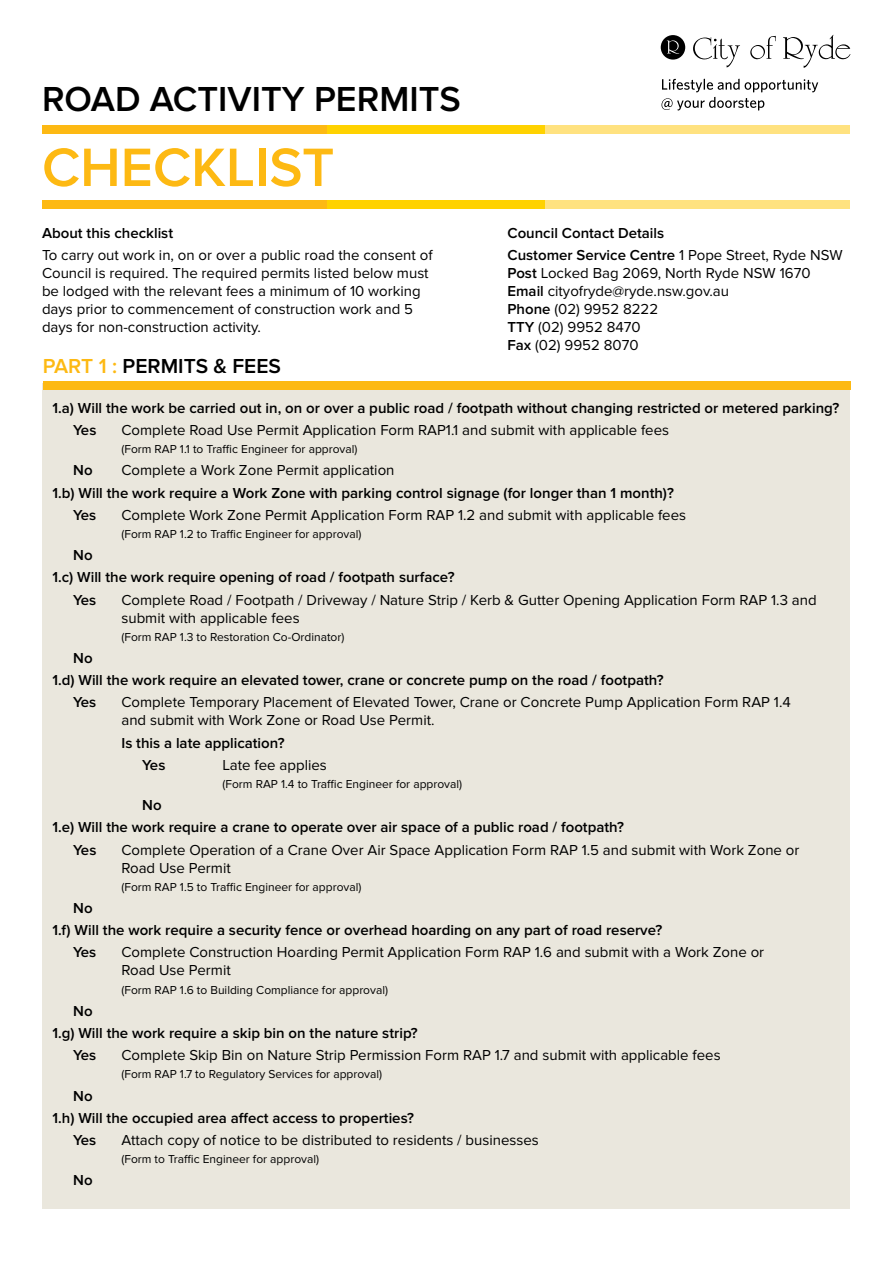
<style>
.page{position:relative;width:893px;height:1263px;background:#fff}
.page>*{position:absolute;margin:0;border:0;box-sizing:border-box;transform-origin:0 0}
.t1{font:600 55.95px "Proxima Nova";color:#fdb913}
.t2{font:600 36px "Proxima Nova";color:#000}
.t3{font:600 21px "Proxima Nova";color:#000}
.t4{font:15px/18px "Proxima Nova";color:#000}
.t5{font:600 15px/22.2px "Proxima Nova";color:#000}
.t6{font:12px "Proxima Nova";color:#000}
.s1{color:#fdb913}
.s2{font-weight:400}
.s3{font-weight:600}
</style>
<div class="page">
<div style="left:42px;top:125px;width:285px;height:9px;background:#fdb913"></div>
<div style="left:327px;top:125px;width:219px;height:9px;background:#ffd200"></div>
<div style="left:545px;top:125px;width:305px;height:9px;background:#ffe280"></div>
<div style="left:42px;top:201px;width:285px;height:8px;background:#fdb913"></div>
<div style="left:327px;top:201px;width:219px;height:8px;background:#ffd200"></div>
<div style="left:545px;top:201px;width:305px;height:8px;background:#ffe280"></div>
<svg style="left:661px;top:79px;width:157px;height:32px"></svg>
<svg style="left:661px;top:35px;width:189px;height:33px"></svg>
<div style="left:43px;top:383px;width:807px;height:825px;background:#eae7dd"></div>
<div style="left:43px;top:381px;width:808px;height:9px;background:#fdb913"></div>
<h2 class="t2" style="left:42px;top:78px;width:420px">ROAD ACTIVITY PERMITS</h2>
<h1 class="t1" style="left:42px;top:135px;width:294px">CHECKLIST</h1>
<p class="t5" style="left:42px;top:222px;width:133px">About this checklist</p>
<p class="t4" style="left:42px;top:246px;width:392px">To carry out work in, on or over a public road the consent of Council is required. The required permits listed below must be lodged with the relevant fees a minimum of 10 working days prior to commencement of construction work and 5 days for non-construction activity.</p>
<h3 class="t3" style="left:43px;top:353px;width:240px"><span class="s1">PART 1 :</span> PERMITS &amp; FEES</h3>
<p class="t5" style="left:507px;top:222px;width:337px">Council Contact Details<br>Customer Service Centre <span class="s2">1 Pope Street, Ryde NSW</span></p>
<p class="t4" style="left:507px;top:264px;width:305px"><span class="s3">Post</span> Locked Bag 2069, North Ryde NSW 1670<br><span class="s3">Email</span> cityofryde@ryde.nsw.gov.au<br><span class="s3">Phone</span> (02) 9952 8222<br><span class="s3">TTY</span> (02) 9952 8470<br><span class="s3">Fax</span> (02) 9952 8070</p>
<p class="t5" style="left:73px;top:397px;width:768px;text-indent:-21px">1.a) Will the work be carried out in, on or over a public road / footpath without changing restricted or metered parking?<br>Yes</p>
<p class="t4" style="left:121px;top:422px;width:549px">Complete Road Use Permit Application Form RAP1.1 and submit with applicable fees</p>
<p class="t6" style="left:121px;top:442px;width:238px">(Form RAP 1.1 to Traffic Engineer for approval)</p>
<p class="t5" style="left:73px;top:460px;width:21px">No</p>
<p class="t4" style="left:121px;top:462px;width:275px">Complete a Work Zone Permit application</p>
<p class="t5" style="left:73px;top:482px;width:602px;text-indent:-21px">1.b) Will the work require a Work Zone with parking control signage (for longer than 1 month)?<br>Yes</p>
<p class="t4" style="left:121px;top:506px;width:566px">Complete Work Zone Permit Application Form RAP 1.2 and submit with applicable fees</p>
<p class="t6" style="left:121px;top:527px;width:241px">(Form RAP 1.2 to Traffic Engineer for approval)</p>
<p class="t5" style="left:73px;top:545px;width:21px">No</p>
<p class="t5" style="left:52px;top:567px;width:404px">1.c) Will the work require opening of road / footpath surface?</p>
<p class="t5" style="left:73px;top:589px;width:25px">Yes</p>
<p class="t4" style="left:121px;top:591px;width:697px">Complete Road / Footpath / Driveway / Nature Strip / Kerb &amp; Gutter Opening Application Form RAP 1.3 and submit with applicable fees</p>
<p class="t6" style="left:121px;top:630px;width:224px">(Form RAP 1.3 to Restoration Co-Ordinator)</p>
<p class="t5" style="left:73px;top:647px;width:21px">No</p>
<p class="t5" style="left:52px;top:670px;width:613px">1.d) Will the work require an elevated tower, crane or concrete pump on the road / footpath?</p>
<p class="t5" style="left:73px;top:692px;width:25px">Yes</p>
<p class="t4" style="left:121px;top:694px;width:671px">Complete Temporary Placement of Elevated Tower, Crane or Concrete Pump Application Form RAP 1.4 and submit with Work Zone or Road Use Permit.</p>
<p class="t5" style="left:142px;top:732px;width:144px;text-indent:-21px">Is this a late application?<br>Yes</p>
<p class="t4" style="left:223px;top:756px;width:106px">Late fee applies</p>
<p class="t6" style="left:223px;top:777px;width:241px">(Form RAP 1.4 to Traffic Engineer for approval)</p>
<p class="t5" style="left:142px;top:795px;width:21px">No</p>
<p class="t5" style="left:52px;top:817px;width:573px">1.e) Will the work require a crane to operate over air space of a public road / footpath?</p>
<p class="t5" style="left:73px;top:839px;width:25px">Yes</p>
<p class="t4" style="left:121px;top:841px;width:679px">Complete Operation of a Crane Over Air Space Application Form RAP 1.5 and submit with Work Zone or<br>Road Use Permit</p>
<p class="t6" style="left:121px;top:880px;width:241px">(Form RAP 1.5 to Traffic Engineer for approval)</p>
<p class="t5" style="left:73px;top:897px;width:21px">No</p>
<p class="t5" style="left:52px;top:920px;width:611px">1.f) Will the work require a security fence or overhead hoarding on any part of road reserve?</p>
<p class="t5" style="left:73px;top:942px;width:25px">Yes</p>
<p class="t4" style="left:121px;top:944px;width:644px">Complete Construction Hoarding Permit Application Form RAP 1.6 and submit with a Work Zone or<br>Road Use Permit</p>
<p class="t6" style="left:121px;top:982px;width:268px">(Form RAP 1.6 to Building Compliance for approval)</p>
<p class="t5" style="left:73px;top:1000px;width:21px">No</p>
<p class="t5" style="left:52px;top:1022px;width:367px">1.g) Will the work require a skip bin on the nature strip?</p>
<p class="t5" style="left:73px;top:1045px;width:25px">Yes</p>
<p class="t4" style="left:121px;top:1047px;width:601px">Complete Skip Bin on Nature Strip Permission Form RAP 1.7 and submit with applicable fees</p>
<p class="t6" style="left:121px;top:1067px;width:262px">(Form RAP 1.7 to Regulatory Services for approval)</p>
<p class="t5" style="left:73px;top:1085px;width:21px">No</p>
<p class="t5" style="left:52px;top:1107px;width:363px">1.h) Will the occupied area affect access to properties?</p>
<p class="t5" style="left:73px;top:1129px;width:25px">Yes</p>
<p class="t4" style="left:121px;top:1131px;width:419px">Attach copy of notice to be distributed to residents / businesses</p>
<p class="t6" style="left:121px;top:1152px;width:199px">(Form to Traffic Engineer for approval)</p>
<p class="t5" style="left:73px;top:1170px;width:21px">No</p>
</div>
